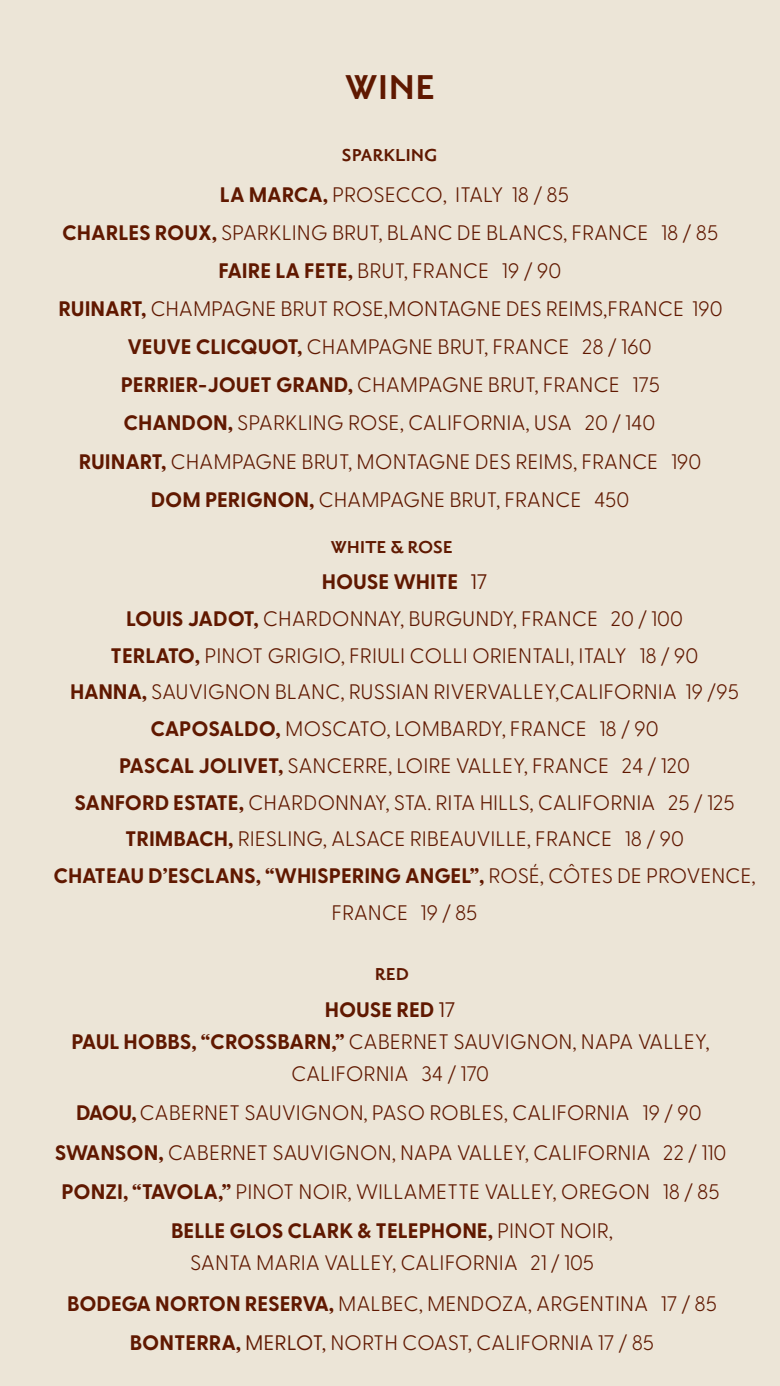
<style>
.page{position:relative;width:780px;height:1386px;background:#fff}
.page>*{position:absolute;margin:0;border:0;box-sizing:border-box;transform-origin:0 0}
.t1{font:700 42px "Priori Sans OT";color:#5f1800}
.t2{font:300 21px/36.8px "Greycliff CF";color:#601800;text-align:center}
.t3{font:700 21px "Priori Sans OT";color:#601800}
.t4{font:700 21px "Greycliff CF";color:#601800}
.s1{font-weight:700}
.s2{font-weight:400}
</style>
<div class="page">
<div style="left:0;top:0;width:779px;height:1386px;background:#ece5d7"></div>
<h1 class="t1" style="left:345px;top:65px;width:91px">WINE</h1>
<p class="t3" style="left:342px;top:144px;width:97px">SPARKLING</p>
<p class="t2" style="left:220px;top:175px;width:350px"><span class="s1">LA MARCA,</span> PROSECCO, ITALY 18 / 85</p>
<p class="t2" style="left:59px;top:212px;width:665px;line-height:38px"><span class="s1">CHARLES ROUX,</span> SPARKLING BRUT, BLANC DE BLANCS, FRANCE 18 / 85<br><span class="s1">FAIRE LA FETE,</span> BRUT, FRANCE 19 / 90<br><span class="s1">RUINART,</span> CHAMPAGNE BRUT ROSE,MONTAGNE DES REIMS,FRANCE 190<br><span class="s1">VEUVE CLICQUOT,</span> CHAMPAGNE BRUT, FRANCE 28 / 160<br><span class="s1">PERRIER-JOUET GRAND,</span> CHAMPAGNE BRUT, FRANCE 175<br><span class="s1">CHANDON,</span> SPARKLING ROSE, CALIFORNIA, USA 20 / 140<br><span class="s1">RUINART,</span> CHAMPAGNE BRUT, MONTAGNE DES REIMS, FRANCE 190<br><span class="s1">DOM PERIGNON,</span> CHAMPAGNE BRUT, FRANCE 450</p>
<p class="t3" style="left:331px;top:536px;width:124px">WHITE &amp; ROSE</p>
<p class="t2" style="left:53px;top:562px;width:704px"><span class="s1">HOUSE WHITE</span> <span class="s2">17<br></span><span class="s1">LOUIS JADOT,</span> CHARDONNAY, BURGUNDY, FRANCE 20 / 100<br><span class="s1">TERLATO,</span> PINOT GRIGIO, FRIULI COLLI ORIENTALI, ITALY 18 / 90<br><span class="s1">HANNA,</span> SAUVIGNON BLANC, RUSSIAN RIVERVALLEY,CALIFORNIA 19 /95<br><span class="s1">CAPOSALDO,</span> MOSCATO, LOMBARDY, FRANCE 18 / 90<br><span class="s1">PASCAL JOLIVET,</span> SANCERRE, LOIRE VALLEY, FRANCE 24 / 120<br><span class="s1">SANFORD ESTATE,</span> CHARDONNAY, STA. RITA HILLS, CALIFORNIA 25 / 125<br><span class="s1">TRIMBACH,</span> RIESLING, ALSACE RIBEAUVILLE, FRANCE 18 / 90<br><span class="s1">CHATEAU D’ESCLANS, “WHISPERING ANGEL”,</span> ROSÉ, CÔTES DE PROVENCE, FRANCE 19 / 85</p>
<p class="t3" style="left:374px;top:963px;width:36px">RED</p>
<p class="t4" style="left:325px;top:993px;width:132px">HOUSE RED <span class="s2">17</span></p>
<p class="t2" style="left:71px;top:1024px;width:640px;line-height:31.5px"><span class="s1">PAUL HOBBS, “CROSSBARN,”</span> CABERNET SAUVIGNON, NAPA VALLEY,<br>CALIFORNIA 34 / 170</p>
<p class="t2" style="left:55px;top:1091px;width:672px;line-height:39.4px"><span class="s1">DAOU,</span> CABERNET SAUVIGNON, PASO ROBLES, CALIFORNIA 19 / 90<br><span class="s1">SWANSON,</span> CABERNET SAUVIGNON, NAPA VALLEY, CALIFORNIA 22 / 110<br><span class="s1">PONZI, “TAVOLA,”</span> PINOT NOIR, WILLAMETTE VALLEY, OREGON 18 / 85<br><span class="s1">BELLE GLOS CLARK &amp; TELEPHONE,</span> PINOT NOIR,</p>
<p class="t2" style="left:67px;top:1241px;width:651px;line-height:40.1px">SANTA MARIA VALLEY, CALIFORNIA 21 / 105<br><span class="s1">BODEGA NORTON RESERVA,</span> MALBEC, MENDOZA, ARGENTINA 17 / 85<br><span class="s1">BONTERRA,</span> <span class="s2">MERLOT,</span> NORTH COAST, CALIFORNIA 17 / 85</p>
</div>
